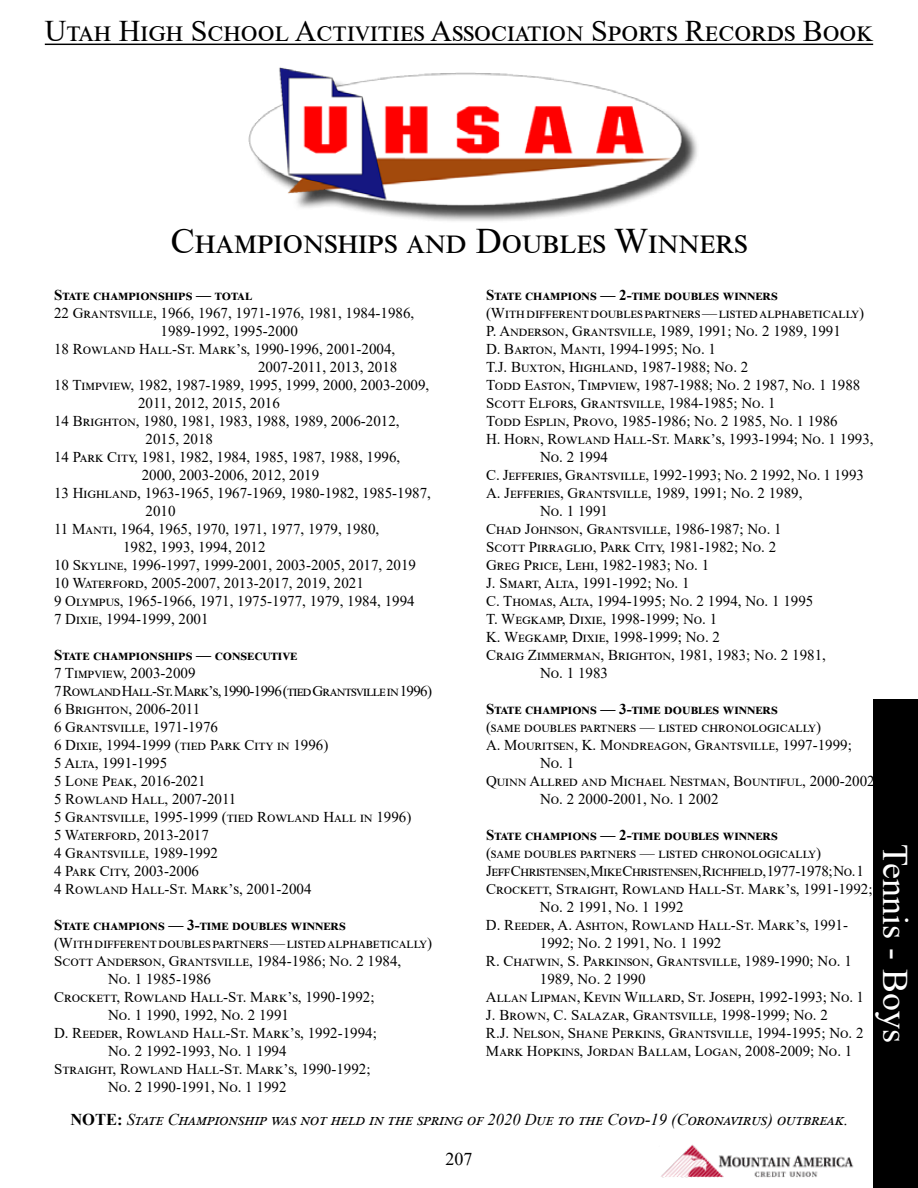
<style>
.page{position:relative;width:918px;height:1188px;background:#fff}
.page>*{position:absolute;margin:0;border:0;box-sizing:border-box;transform-origin:0 0}
.t1{font:36px "Times New Roman";color:#000}
.t2{font:36px "Times New Roman";color:#fff}
.t3{font:30px "Times New Roman";color:#000}
.t4{font:18px "Times New Roman";color:#000}
.t5{font:italic 16.5px "Times New Roman";color:#000}
.t6{font:15px/18px "Times New Roman";color:#000}
.t7{font:700 15px "Times New Roman";color:#000}
.t8{font:15px "Times New Roman";letter-spacing:-.025em;color:#000}
.s1{font-weight:700;font-style:normal}
</style>
<div class="page">
<hr style="left:45px;top:44px;width:828px;height:1px;background:#000">
<div style="left:252px;top:71px;width:448px;height:153px;background:#000;opacity:.75"></div>
<img style="left:248px;top:67px;width:440px;height:151px">
<img style="left:661px;top:1144px;width:193px;height:34px">
<div style="left:873px;top:699px;width:45px;height:489px;background:#000"></div>
<h2 class="t3" style="left:45px;top:10px;width:830px">Utah High School Activities Association Sports Records Book</h2>
<h1 class="t1" style="left:171px;top:215px;width:578px">Championships and Doubles Winners</h1>
<p class="t7" style="left:54px;top:284px;width:200px">State championships — total</p>
<p class="t6" style="left:54px;top:303px;width:362px">22 Grantsville, 1966, 1967, 1971-1976, 1981, 1984-1986,</p>
<p class="t6" style="left:160px;top:321px;width:139px">1989-1992, 1995-2000</p>
<p class="t6" style="left:54px;top:339px;width:343px">18 Rowland Hall-St. Mark’s, 1990-1996, 2001-2004,</p>
<p class="t6" style="left:258px;top:357px;width:141px">2007-2011, 2013, 2018</p>
<p class="t6" style="left:54px;top:375px;width:377px">18 Timpview, 1982, 1987-1989, 1995, 1999, 2000, 2003-2009,</p>
<p class="t6" style="left:138px;top:393px;width:143px">2011, 2012, 2015, 2016</p>
<p class="t6" style="left:54px;top:411px;width:347px">14 Brighton, 1980, 1981, 1983, 1988, 1989, 2006-2012,</p>
<p class="t6" style="left:146px;top:429px;width:69px">2015, 2018</p>
<p class="t6" style="left:54px;top:447px;width:348px">14 Park City, 1981, 1982, 1984, 1985, 1987, 1988, 1996,</p>
<p class="t6" style="left:142px;top:465px;width:179px">2000, 2003-2006, 2012, 2019</p>
<p class="t6" style="left:54px;top:483px;width:379px">13 Highland, 1963-1965, 1967-1969, 1980-1982, 1985-1987,</p>
<p class="t6" style="left:146px;top:501px;width:31px">2010</p>
<p class="t6" style="left:54px;top:519px;width:327px">11 Manti, 1964, 1965, 1970, 1971, 1977, 1979, 1980,</p>
<p class="t6" style="left:123px;top:537px;width:144px">1982, 1993, 1994, 2012</p>
<p class="t6" style="left:54px;top:555px;width:364px">10 Skyline, 1996-1997, 1999-2001, 2003-2005, 2017, 2019</p>
<p class="t6" style="left:54px;top:573px;width:311px">10 Waterford, 2005-2007, 2013-2017, 2019, 2021</p>
<p class="t6" style="left:54px;top:591px;width:362px">9 Olympus, 1965-1966, 1971, 1975-1977, 1979, 1984, 1994</p>
<p class="t6" style="left:54px;top:609px;width:156px">7 Dixie, 1994-1999, 2001</p>
<p class="t7" style="left:54px;top:644px;width:245px">State championships — consecutive</p>
<p class="t6" style="left:54px;top:663px;width:379px">7 Timpview, 2003-2009<br>7 Rowland Hall-St. Mark’s, 1990-1996 (tied Grantsville in 1996)<br>6 Brighton, 2006-2011<br>6 Grantsville, 1971-1976<br>6 Dixie, 1994-1999 (tied Park City in 1996)<br>5 Alta, 1991-1995<br>5 Lone Peak, 2016-2021<br>5 Rowland Hall, 2007-2011<br>5 Grantsville, 1995-1999 (tied Rowland Hall in 1996)<br>5 Waterford, 2013-2017<br>4 Grantsville, 1989-1992<br>4 Park City, 2003-2006<br>4 Rowland Hall-St. Mark’s, 2001-2004</p>
<p class="t7" style="left:54px;top:914px;width:293px">State champions — 3-time doubles winners</p>
<p class="t6" style="left:54px;top:933px;width:380px">(With different doubles partners — listed alphabetically)</p>
<p class="t6" style="left:54px;top:951px;width:349px">Scott Anderson, Grantsville, 1984-1986; No. 2 1984,</p>
<p class="t6" style="left:108px;top:969px;width:105px">No. 1 1985-1986</p>
<p class="t6" style="left:54px;top:987px;width:322px">Crockett, Rowland Hall-St. Mark’s, 1990-1992;</p>
<p class="t6" style="left:108px;top:1005px;width:183px">No. 1 1990, 1992, No. 2 1991</p>
<p class="t6" style="left:54px;top:1023px;width:324px">D. Reeder, Rowland Hall-St. Mark’s, 1992-1994;</p>
<p class="t6" style="left:108px;top:1041px;width:180px">No. 2 1992-1993, No. 1 1994</p>
<p class="t6" style="left:54px;top:1059px;width:318px">Straight, Rowland Hall-St. Mark’s, 1990-1992;</p>
<p class="t6" style="left:108px;top:1077px;width:180px">No. 2 1990-1991, No. 1 1992</p>
<p class="t7" style="left:486px;top:284px;width:293px">State champions — 2-time doubles winners</p>
<p class="t6" style="left:486px;top:303px;width:380px">(With different doubles partners — listed alphabetically)</p>
<p class="t6" style="left:486px;top:321px;width:356px">P. Anderson, Grantsville, 1989, 1991; No. 2 1989, 1991</p>
<p class="t6" style="left:486px;top:339px;width:232px">D. Barton, Manti, 1994-1995; No. 1</p>
<p class="t6" style="left:486px;top:357px;width:264px">T.J. Buxton, Highland, 1987-1988; No. 2</p>
<p class="t6" style="left:486px;top:375px;width:376px">Todd Easton, Timpview, 1987-1988; No. 2 1987, No. 1 1988</p>
<p class="t6" style="left:486px;top:393px;width:291px">Scott Elfors, Grantsville, 1984-1985; No. 1</p>
<p class="t6" style="left:486px;top:411px;width:353px">Todd Esplin, Provo, 1985-1986; No. 2 1985, No. 1 1986</p>
<p class="t6" style="left:486px;top:429px;width:389px">H. Horn, Rowland Hall-St. Mark’s, 1993-1994; No. 1 1993,</p>
<p class="t6" style="left:540px;top:447px;width:70px">No. 2 1994</p>
<p class="t6" style="left:486px;top:465px;width:379px">C. Jefferies, Grantsville, 1992-1993; No. 2 1992, No. 1 1993</p>
<p class="t6" style="left:486px;top:483px;width:318px">A. Jefferies, Grantsville, 1989, 1991; No. 2 1989,</p>
<p class="t6" style="left:540px;top:501px;width:70px">No. 1 1991</p>
<p class="t6" style="left:486px;top:519px;width:297px">Chad Johnson, Grantsville, 1986-1987; No. 1</p>
<p class="t6" style="left:486px;top:537px;width:292px">Scott Pirraglio, Park City, 1981-1982; No. 2</p>
<p class="t6" style="left:486px;top:555px;width:225px">Greg Price, Lehi, 1982-1983; No. 1</p>
<p class="t6" style="left:486px;top:573px;width:205px">J. Smart, Alta, 1991-1992; No. 1</p>
<p class="t6" style="left:486px;top:591px;width:329px">C. Thomas, Alta, 1994-1995; No. 2 1994, No. 1 1995</p>
<p class="t6" style="left:486px;top:609px;width:233px">T. Wegkamp, Dixie, 1998-1999; No. 1</p>
<p class="t6" style="left:486px;top:627px;width:236px">K. Wegkamp, Dixie, 1998-1999; No. 2</p>
<p class="t6" style="left:486px;top:645px;width:341px">Craig Zimmerman, Brighton, 1981, 1983; No. 2 1981,</p>
<p class="t6" style="left:540px;top:663px;width:70px">No. 1 1983</p>
<p class="t7" style="left:486px;top:698px;width:293px">State champions — 3-time doubles winners</p>
<p class="t6" style="left:486px;top:717px;width:337px">(same doubles partners — listed chronologically)</p>
<p class="t6" style="left:486px;top:735px;width:367px">A. Mouritsen, K. Mondreagon, Grantsville, 1997-1999;</p>
<p class="t6" style="left:540px;top:753px;width:36px">No. 1</p>
<p class="t6" style="left:486px;top:771px;width:394px">Quinn Allred and Michael Nestman, Bountiful, 2000-2002;</p>
<p class="t6" style="left:540px;top:789px;width:180px">No. 2 2000-2001, No. 1 2002</p>
<p class="t7" style="left:486px;top:824px;width:293px">State champions — 2-time doubles winners</p>
<p class="t6" style="left:486px;top:843px;width:337px">(same doubles partners — listed chronologically)</p>
<p class="t8" style="left:486px;top:860px;width:379px">Jeff Christensen, Mike Christensen, Richfield, 1977-1978; No. 1</p>
<p class="t6" style="left:486px;top:879px;width:388px">Crockett, Straight, Rowland Hall-St. Mark’s, 1991-1992;</p>
<p class="t6" style="left:540px;top:897px;width:145px">No. 2 1991, No. 1 1992</p>
<p class="t6" style="left:486px;top:915px;width:364px">D. Reeder, A. Ashton, Rowland Hall-St. Mark’s, 1991-</p>
<p class="t6" style="left:540px;top:933px;width:183px">1992; No. 2 1991, No. 1 1992</p>
<p class="t6" style="left:486px;top:951px;width:367px">R. Chatwin, S. Parkinson, Grantsville, 1989-1990; No. 1</p>
<p class="t6" style="left:540px;top:969px;width:107px">1989, No. 2 1990</p>
<p class="t6" style="left:486px;top:987px;width:380px">Allan Lipman, Kevin Willard, St. Joseph, 1992-1993; No. 1</p>
<p class="t6" style="left:486px;top:1005px;width:343px">J. Brown, C. Salazar, Grantsville, 1998-1999; No. 2</p>
<p class="t6" style="left:486px;top:1023px;width:379px">R.J. Nelson, Shane Perkins, Grantsville, 1994-1995; No. 2</p>
<p class="t6" style="left:486px;top:1041px;width:368px">Mark Hopkins, Jordan Ballam, Logan, 2008-2009; No. 1</p>
<h1 class="t2" style="left:920px;top:844px;width:201px;rotate:90deg">Tennis - Boys</h1>
<p class="t5" style="left:70px;top:1108px;width:779px"><span class="s1">NOTE:</span> State Championship was not held in the spring of 2020 Due to the Covd-19 (Coronavirus) outbreak.</p>
<p class="t4" style="left:446px;top:1146px;width:28px">207</p>
</div>
